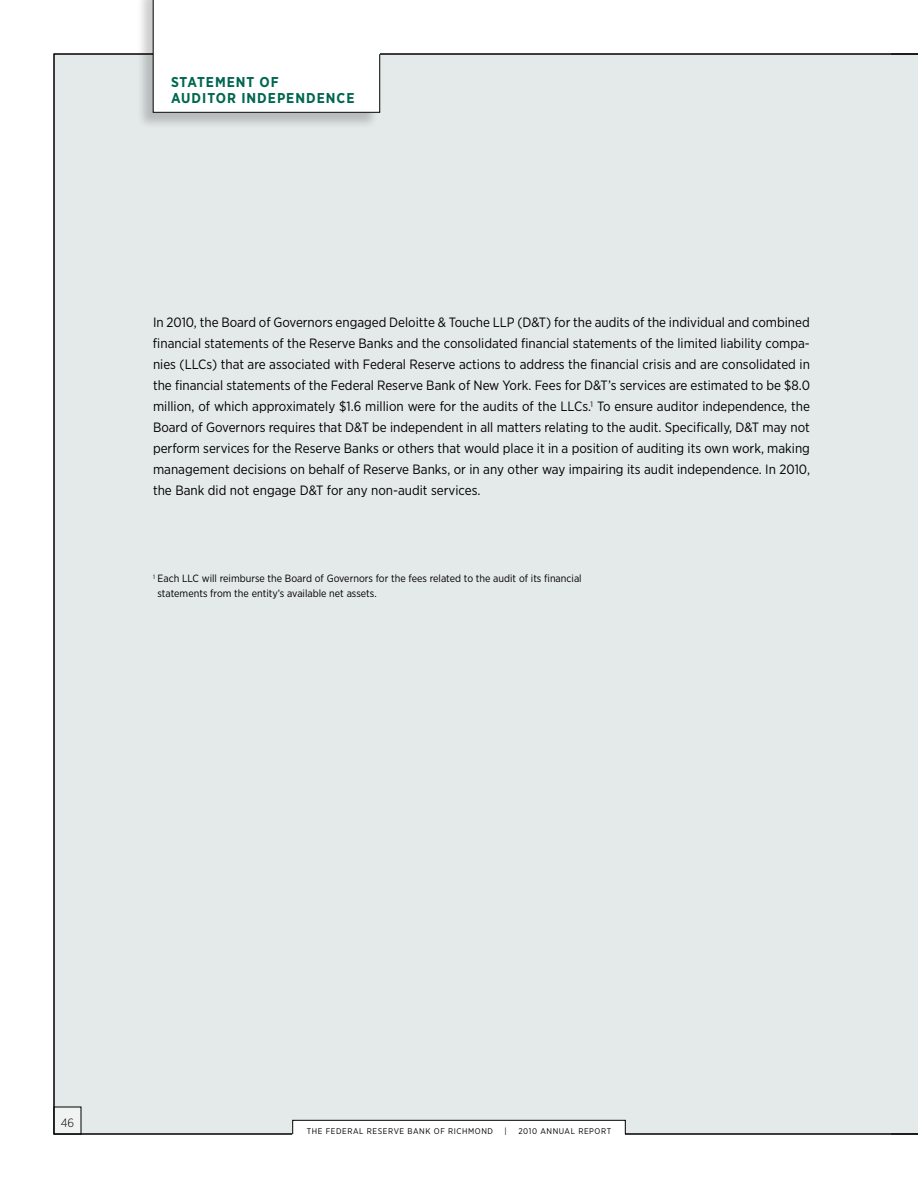
<style>
.page{position:relative;width:918px;height:1188px;background:#fff}
.page>*{position:absolute;margin:0;border:0;box-sizing:border-box;transform-origin:0 0}
.t1{font:700 14.25px/16.5px "Gotham Narrow";letter-spacing:.07em;color:#006750}
.t2{font:13.5px/21px "Gotham Narrow";color:#000;text-align:justify}
.t3{font:300 12px "Gotham Narrow";color:#000}
.t4{font:10.5px/15px "Gotham Narrow";color:#000}
.t5{font:8.25px "Gotham Narrow";letter-spacing:.07em;color:#000}
</style>
<div class="page">
<div style="left:54px;top:54px;width:864px;height:1080px;background:#e4e9e9"></div>
<div style="left:293px;top:1120px;width:332px;height:27px;background:#fff"></div>
<div style="left:292px;top:1120px;width:334px;height:14px;border:1px solid #000"></div>
<div style="left:137px;top:0;width:243px;height:130px;background:#000;opacity:.2"></div>
<svg style="left:153px;top:0;width:227px;height:113px"></svg>
<p class="t1" style="left:171px;top:73px;width:109px">STATEMENT OF<br>AUDITOR INDE</p>
<p class="t1" style="left:277px;top:90px;width:20px">PENDENC</p>
<p class="t1" style="left:346px;top:90px;width:10px">E</p>
<p class="t2" style="left:153px;top:311px;width:659px">In 2010, the Board of Governors engaged Deloitte &amp; Touche LLP (D&amp;T) for the audits of the individual and combined financial statements of the Reserve Banks and the consolidated financial statements of the limited liability compa&shy;nies (LLCs) that are associated with Federal Reserve actions to address the financial crisis and are consolidated in the financial statements of the Federal Reserve Bank of N ew York. Fees for D&amp;T’s services are estimated to be $8.0 million, of which approximately $1.6 million were for the audits of the LLCs.<sup>1</sup> To ensure auditor independence, the Board of Governors requires that D&amp;T be independent in all matters relating to the audit. Specifically, D&amp;T may not perform services for the Reserve Banks or others that would place it in a position of auditing its own work, making management decisions on behalf of Reserve Banks, or in any other way impairing its audit independence. In 2010, the Bank did not engage D&amp;T for any non-audit services.</p>
<p class="t4" style="left:157px;top:571px;width:426px;text-indent:-4px"><sup>1</sup> Each LLC will reimburse the Board of Governors for the fees related to the audit of its financial statements from the entity’s available net assets.</p>
<p class="t3" style="left:61px;top:1115px;width:15px">46</p>
<p class="t5" style="left:307px;top:1126px;width:188px">The Federal Reserve Bank of Richmond</p>
<p class="t5" style="left:505px;top:1126px;width:4px">|</p>
<p class="t5" style="left:518px;top:1126px;width:93px">2010 Annual Report</p>
</div>
